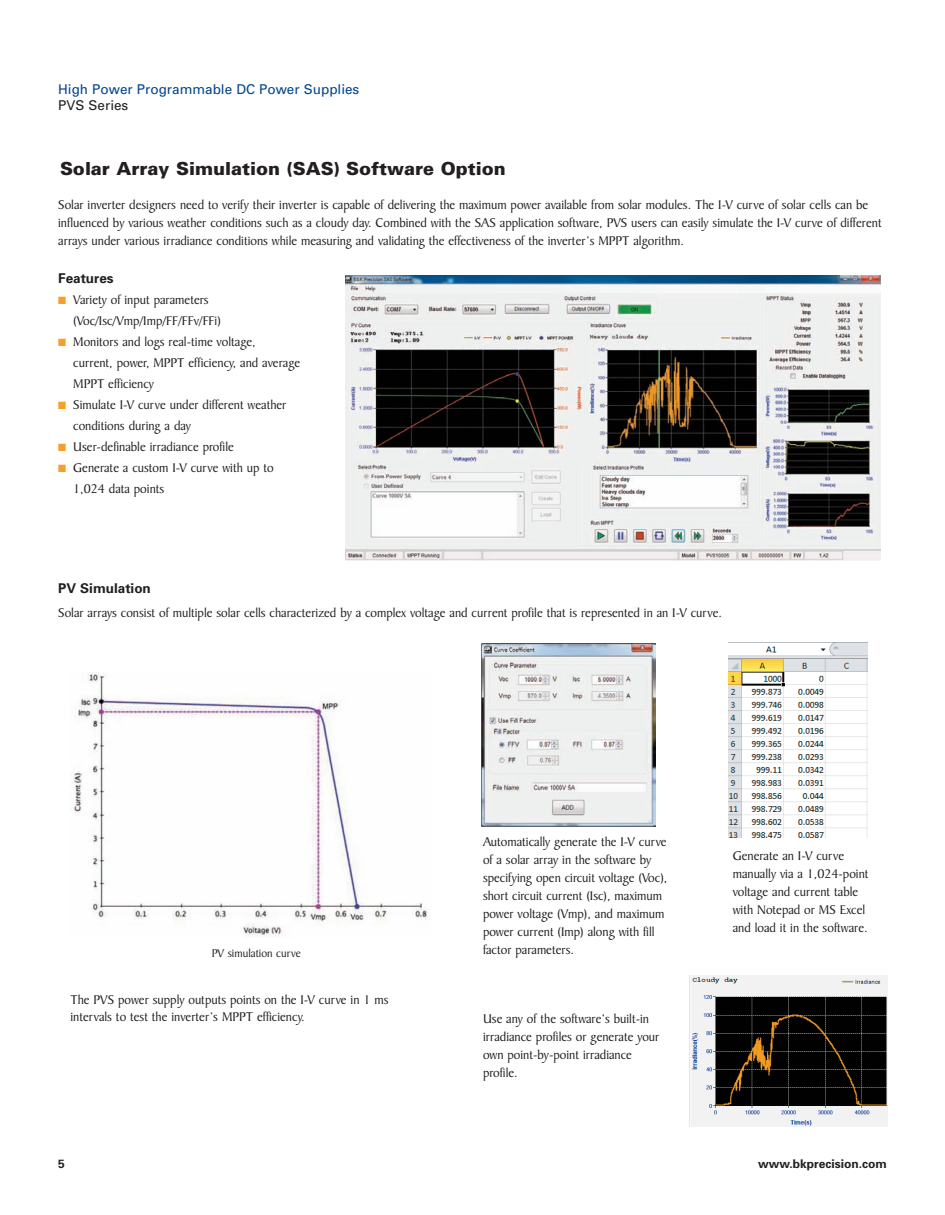
<style>
.page{position:relative;width:945px;height:1215px;background:#fff}
.page>*{position:absolute;margin:0;border:0;box-sizing:border-box;transform-origin:0 0}
.t1{font:900 18px "Univers";color:#231f20}
.t2{font:13.5px/18px "Baker Signet BT";color:#231f20}
.t3{font:13.5px "Univers";color:#02448d}
.t4{font:700 13.5px "Univers";color:#231f20}
.t5{font:13.5px "Univers";color:#231f20}
.t6{font:700 12px "Univers";color:#231f20}
.t7{font:12px "Baker Signet BT";color:#231f20}
.s1{color:#f89f29}
</style>
<div class="page">
<img style="left:346px;top:275px;width:534px;height:285px">
<img style="left:71px;top:673px;width:357px;height:264px">
<img style="left:728px;top:642px;width:139px;height:195px">
<img style="left:482px;top:643px;width:174px;height:184px">
<img style="left:689px;top:975px;width:198px;height:152px">
<p class="t3" style="left:58px;top:84px;width:303px">High Power Programmable DC Power Supplies</p>
<p class="t5" style="left:58px;top:101px;width:72px">PVS Series</p>
<h1 class="t1" style="left:60px;top:162px;width:447px">Solar Array Simulation (SAS) Software Option</h1>
<p class="t2" style="left:58px;top:198px;width:825px">Solar inverter designers need to verify their inverter is capable of delivering the maximum power available from solar modules. The I-V curve of solar cells can be influenced by various weather conditions such as a cloudy day. Combined with the SAS application software, PVS users can easily simulate the I-V curve of different arrays under various irradiance conditions while measuring and validating the effectiveness of the inverter’s MPPT algorithm.</p>
<p class="t4" style="left:58px;top:273px;width:57px">Features</p>
<p class="t2" style="left:73px;top:290px;width:149px;line-height:21px;text-indent:-15px"><span class="s1">■</span> Variety of input parameters (Voc/Isc/Vmp/Imp/FF/FFv/FFi)</p>
<p class="t2" style="left:73px;top:332px;width:229px;line-height:21px;text-indent:-15px"><span class="s1">■</span> Monitors and logs real-time voltage,<br>current, power, MPPT efficiency, and average<br>MPPT efficiency</p>
<p class="t2" style="left:73px;top:395px;width:215px;line-height:21px;text-indent:-15px"><span class="s1">■</span> Simulate I-V curve under different weather conditions during a day</p>
<p class="t2" style="left:58px;top:439px;width:177px"><span class="s1">■</span> User-definable irradiance profile</p>
<p class="t2" style="left:73px;top:458px;width:202px;line-height:21px;text-indent:-15px"><span class="s1">■</span> Generate a custom I-V curve with up to<br>1,024 data points</p>
<p class="t4" style="left:58px;top:583px;width:94px">PV Simulation</p>
<p class="t2" style="left:58px;top:606px;width:665px">Solar arrays consist of multiple solar cells characterized by a complex voltage and current profile that is represented in an I-V curve.</p>
<p class="t2" style="left:483px;top:834px;width:186px">Automatically generate the I-V curve of a solar array in the software by specifying open circuit voltage (Voc), short circuit current (Isc), maximum power voltage (Vmp), and maximum power current (Imp) along with fill</p>
<p class="t7" style="left:212px;top:948px;width:91px">PV simulation curve</p>
<p class="t2" style="left:483px;top:942px;width:93px">factor parameters.</p>
<p class="t2" style="left:70px;top:992px;width:320px">The PVS power supply outputs points on the I-V curve in 1 ms intervals to test the inverter’s MPPT efficiency.</p>
<p class="t2" style="left:483px;top:1011px;width:178px">Use any of the software’s built-in irradiance profiles or generate your own point-by-point irradiance profile.</p>
<p class="t6" style="left:58px;top:1159px;width:8px">5</p>
<p class="t2" style="left:733px;top:848px;width:137px">Generate an I-V curve manually via a 1,024-point voltage and current table with Notepad or MS Excel and load it in the software.</p>
<p class="t6" style="left:758px;top:1159px;width:130px">www.bkprecision.com</p>
</div>
